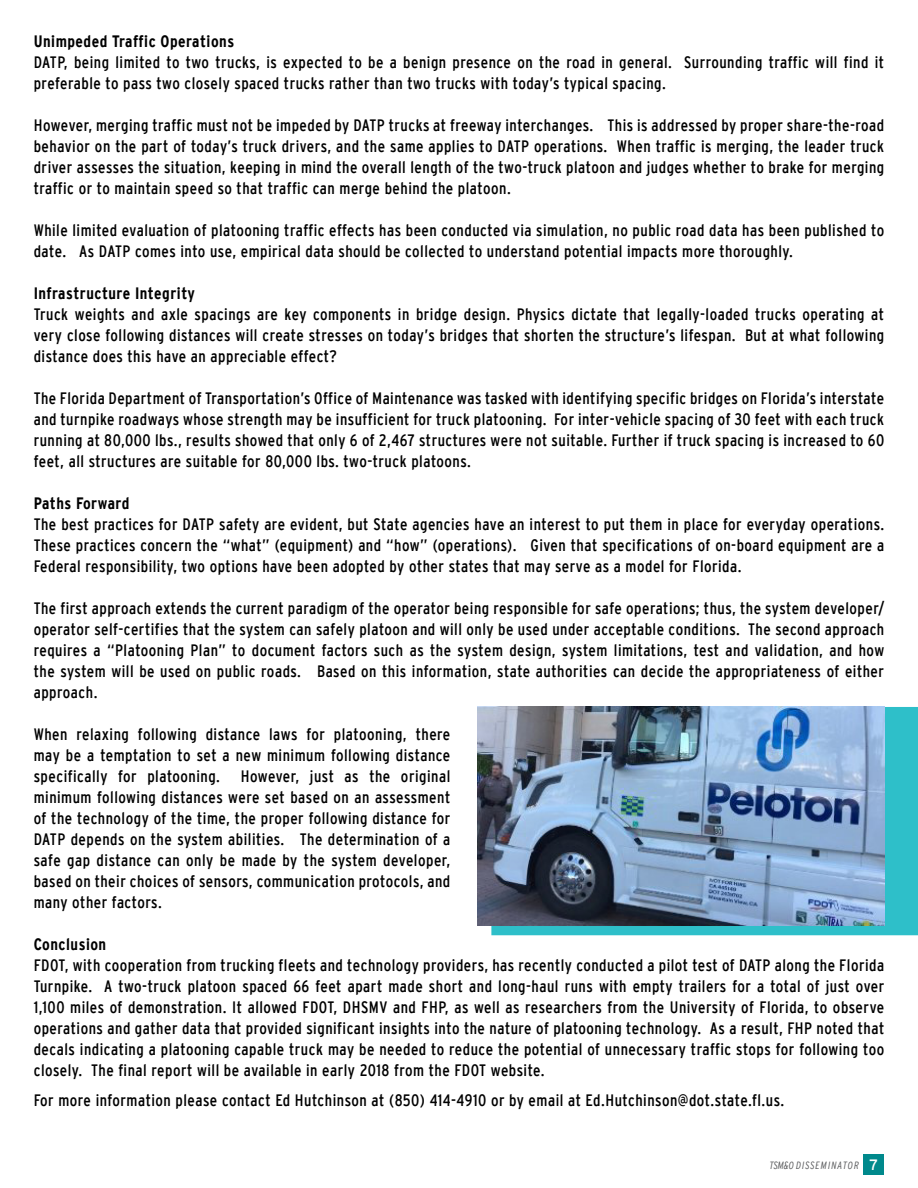
<style>
.page{position:relative;width:918px;height:1188px;background:#fff}
.page>*{position:absolute;margin:0;border:0;box-sizing:border-box;transform-origin:0 0}
.t1{font:condensed 16.5px/21px "Interstate";letter-spacing:.03em;color:#000;text-align:justify}
.t2{font:700 condensed 16.5px "Interstate";letter-spacing:.03em;color:#000}
.t3{font:italic 300 condensed 10.5px "Interstate";letter-spacing:.1em;color:#57585a}
.s1{font-weight:400;font-style:normal;font-stretch:normal;font-size:15px;color:#fff}
</style>
<div class="page">
<div style="left:864px;top:1154px;width:20px;height:21px;background:#00898c"></div>
<svg style="left:491px;top:707px;width:427px;height:228px;background:#33bbc6"></svg>
<img style="left:477px;top:707px;width:407px;height:218px">
<p class="t2" style="left:34px;top:32px;width:202px">Unimpeded Traffic Operations</p>
<p class="t1" style="left:34px;top:52px;width:852px">DATP, being limited to two trucks, is expected to be a benign presence on the road in general. Surrounding traffic will find it preferable to pass two closely spaced trucks rather than two trucks with today’s typical spacing.</p>
<p class="t1" style="left:34px;top:115px;width:852px">However, merging traffic must not be impeded by DATP trucks at freeway interchanges. This is addressed by proper share-the-road behavior on the part of today’s truck drivers, and the same applies to DATP operations. When traffic is merging, the leader truck driver assesses the situation, keeping in mind the overall length of the two-truck platoon and judges whether to brake for merging traffic or to maintain speed so that traffic can merge behind the platoon.</p>
<p class="t1" style="left:34px;top:220px;width:852px">While limited evaluation of platooning traffic effects has been conducted via simulation, no public road data has been published to date. As DATP comes into use, empirical data should be collected to understand potential impacts more thoroughly.</p>
<p class="t2" style="left:34px;top:284px;width:163px">Infrastructure Integrity</p>
<p class="t1" style="left:34px;top:304px;width:852px">Truck weights and axle spacings are key components in bridge design. Physics dictate that legally-loaded trucks operating at very close following distances will create stresses on today’s bridges that shorten the structure’s lifespan. But at what following distance does this have an appreciable effect?</p>
<p class="t1" style="left:34px;top:388px;width:852px">The Florida Department of Transportation’s Office of Maintenance was tasked with identifying specific bridges on Florida’s interstate and turnpike roadways whose strength may be insufficient for truck platooning. For inter-vehicle spacing of 30 feet with each truck running at 80,000 lbs., results showed that only 6 of 2,467 structures were not suitable. Further if truck spacing is increased to 60 feet, all structures are suitable for 80,000 lbs. two-truck platoons.</p>
<p class="t2" style="left:34px;top:494px;width:97px">Paths Forward</p>
<p class="t1" style="left:34px;top:514px;width:852px">The best practices for DATP safety are evident, but State agencies have an interest to put them in place for everyday operations.<br>These practices concern the “what” (equipment) and “how” (operations). Given that specifications of on-board equipment are a Federal responsibility, two options have been adopted by other states that may serve as a model for Florida.</p>
<p class="t1" style="left:34px;top:598px;width:852px">The first approach extends the current paradigm of the operator being responsible for safe operations; thus, the system developer/ operator self-certifies that the system can safely platoon and will only be used under acceptable conditions. The second approach requires a “Platooning Plan” to document factors such as the system design, system limitations, test and validation, and how the system will be used on public roads. Based on this information, state authorities can decide the appropriateness of either approach.</p>
<p class="t1" style="left:34px;top:724px;width:418px">When relaxing following distance laws for platooning, there may be a temptation to set a new minimum following distance specifically for platooning.</p>
<p class="t1" style="left:34px;top:766px;width:418px;text-indent:207px">However, just as the original minimum following distances were set based on an assessment of the technology of the time, the proper following distance for DATP depends on the system abilities. The determination of a safe gap distance can only be made by the system developer, based on their choices of sensors, communication protocols, and many other factors.</p>
<p class="t2" style="left:34px;top:935px;width:74px">Conclusion</p>
<p class="t1" style="left:34px;top:955px;width:852px">FDOT, with cooperation from trucking fleets and technology providers, has recently conducted a pilot test of DATP along the Florida Turnpike. A two-truck platoon spaced 66 feet apart made short and long-haul runs with empty trailers for a total of just over 1,100 miles of demonstration. It allowed FDOT, DHSMV and FHP, as well as researchers from the University of Florida, to observe operations and gather data that provided significant insights into the nature of platooning technology. As a result, FHP noted that decals indicating a platooning capable truck may be needed to reduce the potential of unnecessary traffic stops for following too closely. The final report will be available in early 2018 from the FDOT website.</p>
<p class="t1" style="left:34px;top:1090px;width:752px">For more information please contact Ed Hutchinson at (850) 414-4910 or by email at Ed.Hutchinson@dot.state.fl.us.</p>
<p class="t3" style="left:770px;top:1159px;width:110px">TSM&amp;O DISSEMINATOR <span class="s1">7</span></p>
</div>
